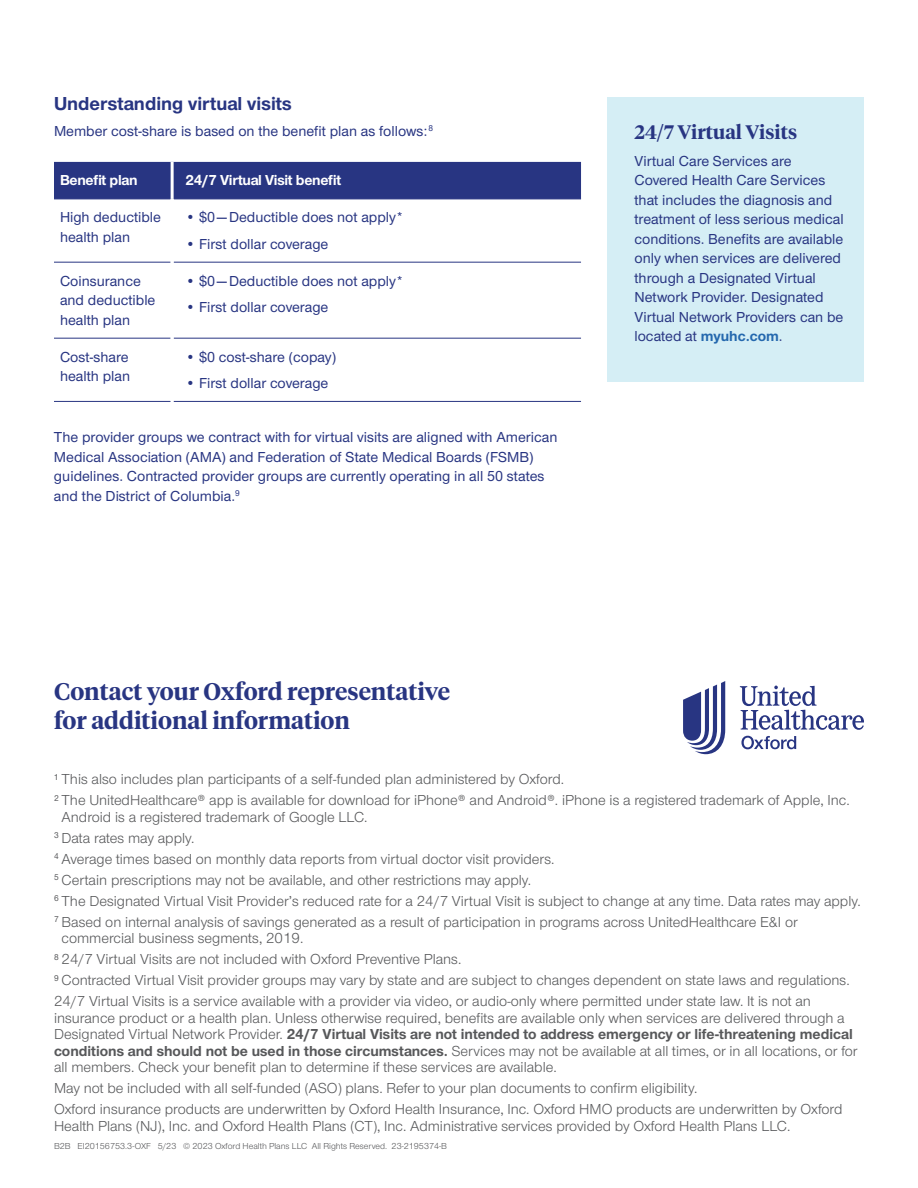
<style>
.page{position:relative;width:918px;height:1188px;background:#fff}
.page>*{position:absolute;margin:0;border:0;box-sizing:border-box;transform-origin:0 0}
.t1{font:600 24px/28.8px "UHC Serif Headline";color:#283582}
.t2{font:700 19.5px "UHC Sans";color:#283582}
.t3{font:600 19.5px "UHC Serif Headline";color:#283582}
.t4{font:15px/21px "UHC Sans";color:#57585a}
.t5{font:500 15px/19.5px "UHC Sans";color:#283582}
.t6{font:700 15px "UHC Sans";letter-spacing:-.02em;color:#fff}
.t7{font:9px "UHC Sans";color:#57585a}
.s1{font-weight:700;color:#2468ae}
.s2{font-weight:700}
</style>
<div class="page">
<div style="left:608px;top:97px;width:256px;height:285px;background:#d5eef5"></div>
<div style="left:54px;top:162px;width:527px;height:37px;background:#283582"></div>
<hr style="left:54px;top:199px;width:117px;height:1px;background:#283582">
<hr style="left:174px;top:199px;width:407px;height:1px;background:#283582">
<hr style="left:54px;top:262px;width:117px;height:1px;background:#283582">
<hr style="left:174px;top:262px;width:407px;height:1px;background:#283582">
<hr style="left:54px;top:338px;width:117px;height:1px;background:#283582">
<hr style="left:174px;top:338px;width:407px;height:1px;background:#283582">
<hr style="left:54px;top:401px;width:117px;height:1px;background:#283582">
<hr style="left:174px;top:401px;width:407px;height:1px;background:#283582">
<hr style="left:171px;top:162px;width:3px;height:37px;background:#fff">
<svg style="left:683px;top:681px;width:42px;height:73px"></svg>
<svg style="left:740px;top:686px;width:124px;height:44px"></svg>
<svg style="left:741px;top:736px;width:55px;height:13px"></svg>
<h2 class="t2" style="left:54px;top:90px;width:239px">Understanding virtual visits</h2>
<p class="t5" style="left:54px;top:121px;width:381px">Member cost-share is based on the benefit plan as follows:<sup>8</sup></p>
<p class="t6" style="left:60px;top:170px;width:79px">Benefit plan</p>
<p class="t6" style="left:186px;top:170px;width:157px">24/7 Virtual Visit benefit</p>
<p class="t5" style="left:60px;top:207px;width:103px">High deductible health plan</p>
<p class="t5" style="left:186px;top:207px;width:220px">• $0—Deductible does not apply*</p>
<p class="t5" style="left:186px;top:233px;width:144px">• First dollar coverage</p>
<p class="t5" style="left:60px;top:270px;width:97px">Coinsurance and deductible health plan</p>
<p class="t5" style="left:186px;top:270px;width:220px">• $0—Deductible does not apply*</p>
<p class="t5" style="left:186px;top:297px;width:144px">• First dollar coverage</p>
<p class="t5" style="left:60px;top:346px;width:72px">Cost-share health plan</p>
<p class="t5" style="left:186px;top:346px;width:152px">• $0 cost-share (copay)</p>
<p class="t5" style="left:186px;top:373px;width:144px">• First dollar coverage</p>
<p class="t5" style="left:54px;top:427px;width:505px">The provider groups we contract with for virtual visits are aligned with American Medical Association (AMA) and Federation of State Medical Boards (FSMB) guidelines. Contracted provider groups are currently operating in all 50 states and the District of Columbia.<sup>9</sup></p>
<h1 class="t1" style="left:54px;top:676px;width:397px">Contact your Oxford representative for additional information</h1>
<h2 class="t3" style="left:634px;top:119px;width:164px">24/7 Virtual Visits</h2>
<p class="t5" style="left:634px;top:150px;width:211px">Virtual Care Services are<br>Covered Health Care Services that includes the diagnosis and treatment of less serious medical conditions. Benefits are available only when services are delivered through a Designated Virtual<br>Network Provider. Designated<br>Virtual Network Providers can be located at <span class="s1">myuhc.com</span>.</p>
<p class="t4" style="left:54px;top:768px;width:797px"><sup>1</sup> This also includes plan participants of a self-funded plan administered by Oxford.<br><sup>2</sup> The UnitedHealthcare® app is available for download for iPhone® and Android®. iPhone is a registered trademark of Apple, Inc.</p>
<p class="t4" style="left:54px;top:806px;width:808px;text-indent:8px">Android is a registered trademark of Google LLC.<br><sup>3</sup> Data rates may apply.<br><sup>4</sup> Average times based on monthly data reports from virtual doctor visit providers.<br><sup>5</sup> Certain prescriptions may not be available, and other restrictions may apply.<br><sup>6</sup> The Designated Virtual Visit Provider’s reduced rate for a 24/7 Virtual Visit is subject to change at any time. Data rates may apply.<br><sup>7</sup> Based on internal analysis of savings generated as a result of participation in programs across UnitedHealthcare E&amp;I or</p>
<p class="t4" style="left:54px;top:928px;width:797px;text-indent:8px">commercial business segments, 2019.<br><sup>8</sup> 24/7 Virtual Visits are not included with Oxford Preventive Plans.<br><sup>9</sup> Contracted Virtual Visit provider groups may vary by state and are subject to changes dependent on state laws and regulations.<br>24/7 Virtual Visits is a service available with a provider via video, or audio-only where permitted under state law. It is not an</p>
<p class="t4" style="left:54px;top:1009px;width:805px;line-height:16.5px">insurance product or a health plan. Unless otherwise required, benefits are available only when services are delivered through a Designated Virtual Network Provider. <span class="s2">24/7 Virtual Visits are not intended to address emergency or life-threatening medical conditions and should not be used in those circumstances.</span> Services may not be available at all times, or in all locations, or for all members. Check your benefit plan to determine if these services are available.</p>
<p class="t4" style="left:54px;top:1078px;width:790px">May not be included with all self-funded (ASO) plans. Refer to your plan documents to confirm eligibility.<br>Oxford insurance products are underwritten by Oxford Health Insurance, Inc. Oxford HMO products are underwritten by Oxford</p>
<p class="t4" style="left:54px;top:1115px;width:738px">Health Plans (NJ), Inc. and Oxford Health Plans (CT), Inc. Administrative services provided by Oxford Health Plans LLC.</p>
<p class="t7" style="left:54px;top:1140px;width:395px">B2B EI20156753.3-OXF 5/23 © 2023 Oxford Health Plans LLC All Rights Reserved. 23-2195374-B</p>
</div>
